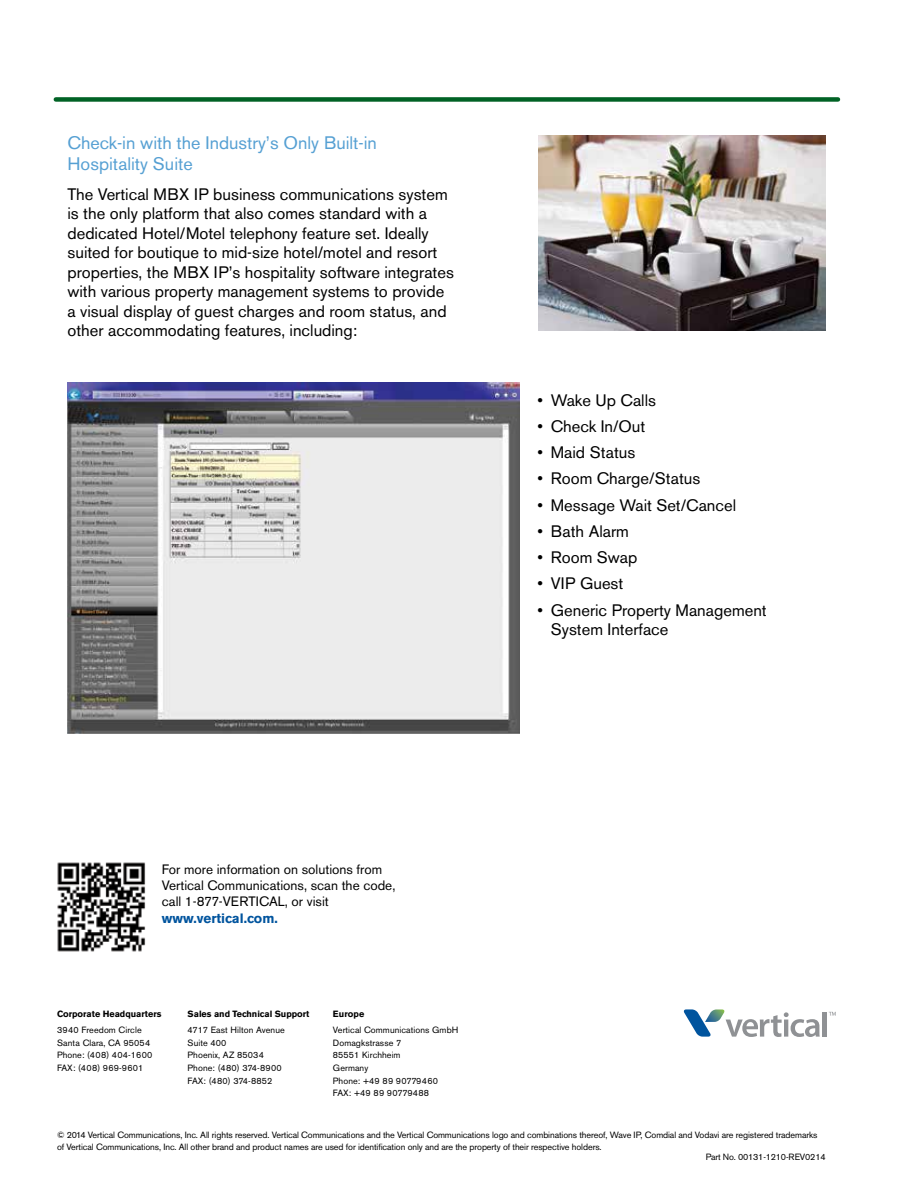
<style>
.page{position:relative;width:918px;height:1188px;background:#fff}
.page>*{position:absolute;margin:0;border:0;box-sizing:border-box;transform-origin:0 0}
.t1{font:18px/21px "Akzidenz Grotesk BE";color:#56a0d3}
.t2{font:16.5px/19.5px "Akzidenz Grotesk BE";color:#000}
.t3{font:13.5px/16.2px "Akzidenz Grotesk BE";color:#000}
.t4{font:700 13.5px "Akzidenz Grotesk BE";color:#00549e}
.t5{font:9px/12px "Akzidenz Grotesk BE";letter-spacing:-.01em;color:#000}
.t6{font:9px/12.6px "Akzidenz Grotesk BE";letter-spacing:.01em;color:#000}
.t7{font:700 9px "Akzidenz Grotesk BE";color:#000}
</style>
<div class="page">
<div style="left:56px;top:97px;width:782px;height:5px;background:#006225"></div>
<img style="left:57px;top:862px;width:89px;height:90px">
<img style="left:67px;top:383px;width:453px;height:351px">
<img style="left:538px;top:135px;width:288px;height:196px">
<svg style="left:829px;top:1012px;width:7px;height:4px"></svg>
<div style="left:822px;top:1012px;width:5px;height:25px;background:#8f9194"></div>
<svg style="left:683px;top:1009px;width:137px;height:28px"></svg>
<p class="t1" style="left:68px;top:132px;width:311px">Check-in with the Industry’s Only Built-in<br>Hospitality Suite</p>
<p class="t2" style="left:68px;top:184px;width:388px">The Vertical MBX IP business communications system is the only platform that also comes standard with a dedicated Hotel/Motel telephony feature set. Ideally suited for boutique to mid-size hotel/motel and resort properties, the MBX IP’s hospitality software integrates with various property management systems to provide a visual display of guest charges and room status, and other accommodating features, including:</p>
<p class="t2" style="left:537px;top:390px;width:120px">• Wake Up Calls</p>
<p class="t2" style="left:537px;top:416px;width:110px">• Check In/Out</p>
<p class="t2" style="left:537px;top:443px;width:100px">• Maid Status</p>
<p class="t2" style="left:537px;top:469px;width:165px">• Room Charge/Status</p>
<p class="t2" style="left:537px;top:495px;width:200px">• Message Wait Set/Cancel</p>
<p class="t2" style="left:537px;top:521px;width:93px">• Bath Alarm</p>
<p class="t2" style="left:537px;top:548px;width:102px">• Room Swap</p>
<p class="t2" style="left:537px;top:574px;width:88px">• VIP Guest</p>
<p class="t2" style="left:551px;top:600px;width:217px;text-indent:-13px">• Generic Property Management<br>System Interface</p>
<p class="t3" style="left:162px;top:861px;width:235px">For more information on solutions from<br>Vertical Communications, scan the code, call 1-877-VERTICAL, or visit</p>
<p class="t4" style="left:162px;top:910px;width:117px">www.vertical.com.</p>
<p class="t7" style="left:57px;top:1008px;width:106px">Corporate Headquarters</p>
<p class="t6" style="left:57px;top:1024px;width:97px">3940 Freedom Circle<br>Santa Clara, CA 95054<br>Phone: (408) 404-1600<br>FAX: (408) 969-9601</p>
<p class="t7" style="left:188px;top:1008px;width:123px">Sales and Technical Support</p>
<p class="t6" style="left:188px;top:1024px;width:99px">4717 East Hilton Avenue<br>Suite 400<br>Phoenix, AZ 85034<br>Phone: (480) 374-8900<br>FAX: (480) 374-8852</p>
<p class="t7" style="left:333px;top:1008px;width:33px">Europe</p>
<p class="t6" style="left:333px;top:1024px;width:127px">Vertical Communications GmbH<br>Domagkstrasse 7<br>85551 Kirchheim<br>Germany<br>Phone: +49 89 90779460<br>FAX: +49 89 90779488</p>
<p class="t5" style="left:57px;top:1129px;width:762px">© 2014 Vertical Communications, Inc. All rights reserved. Vertical Communications and the Vertical Communications logo and combinations thereof, Wave IP, Comdial and Vodavi are registered trademarks of Vertical Communications, Inc. All other brand and product names are used for identification only and are the property of their respective holders.</p>
<p class="t5" style="left:706px;top:1151px;width:121px">Part No. 00131-1210-REV0214</p>
</div>
